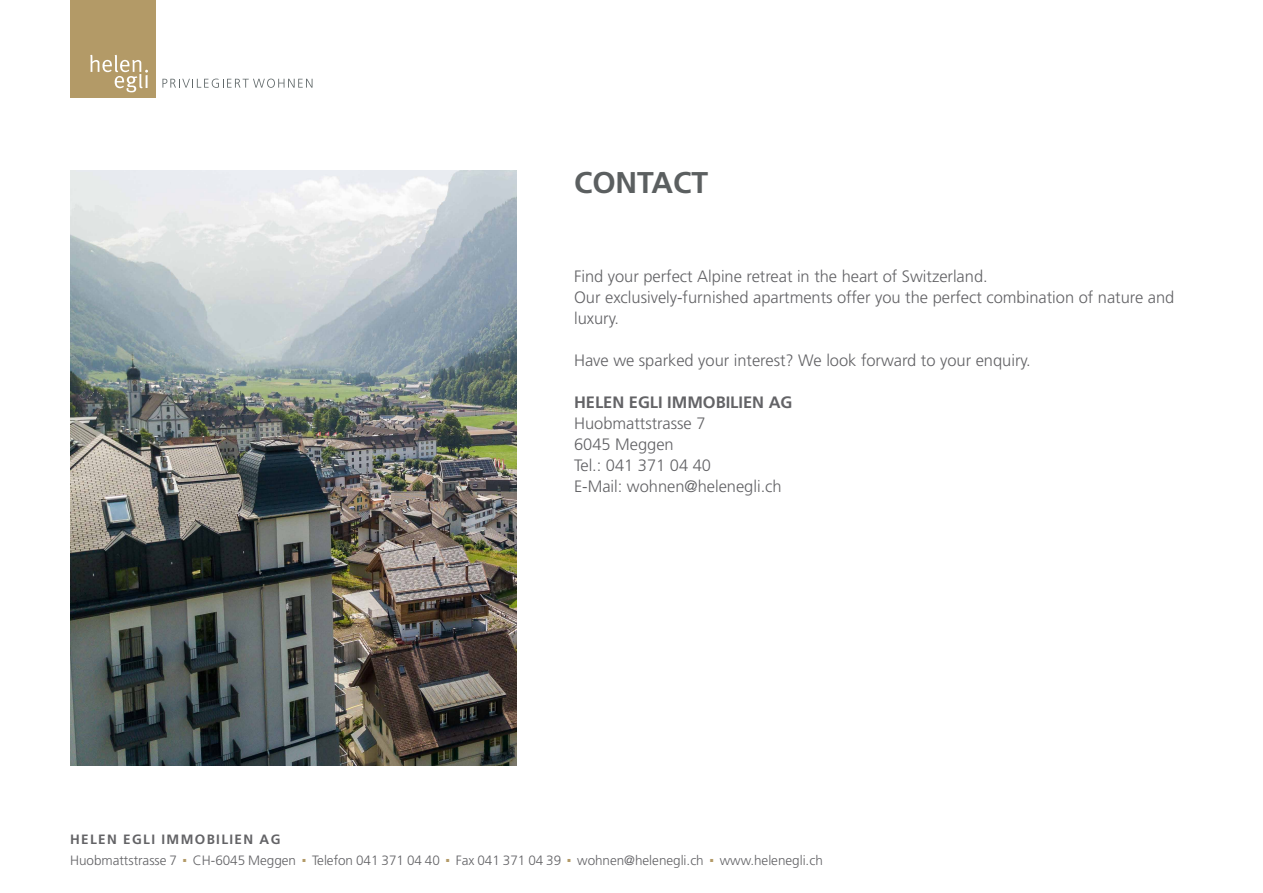
<style>
.page{position:relative;width:1263px;height:893px;background:#fff}
.page>*{position:absolute;margin:0;border:0;box-sizing:border-box;transform-origin:0 0}
.t1{font:300 36px "Frutiger LT Std";color:#b39a67}
.Absatzformat_1_Kopie{font:700 30px "Frutiger LT Std";color:#5b5f60}
.Absatzformat_1_Kopie-2{font:300 16.5px "Frutiger LT Std";color:#636366}
.Absatzformat_1_Kopie-3{font:700 16.5px "Frutiger LT Std";color:#636366}
.t2{font:300 13.5px "Frutiger LT Std";color:#636366}
.t3{font:700 13.5px "Frutiger LT Std";letter-spacing:.1em;color:#636366}
</style>
<div class="page">
<img style="left:70px;top:170px;width:447px;height:595px">
<div style="left:70px;top:0;width:85px;height:98px;background:#b39a67"></div>
<svg style="left:90px;top:55px;width:58px;height:37px"></svg>
<svg style="left:162px;top:79px;width:150px;height:9px"></svg>
<p class="Absatzformat_1_Kopie" style="left:574px;top:165px;width:135px">CONTACT</p>
<p class="Absatzformat_1_Kopie-2" style="left:574px;top:267px;width:415px">Find your perfect Alpine retreat in the heart of Switzerland.</p>
<p class="Absatzformat_1_Kopie-2" style="left:574px;top:288px;width:602px">Our exclusively-furnished apartments offer you the perfect combination of nature and</p>
<p class="Absatzformat_1_Kopie-2" style="left:574px;top:309px;width:47px">luxury.</p>
<p class="Absatzformat_1_Kopie-2" style="left:574px;top:351px;width:458px">Have we sparked your interest? We look forward to your enquiry.</p>
<p class="Absatzformat_1_Kopie-3" style="left:574px;top:393px;width:220px">HELEN EGLI IMMOBILIEN AG</p>
<p class="Absatzformat_1_Kopie-2" style="left:574px;top:414px;width:133px">Huobmattstrasse 7</p>
<p class="Absatzformat_1_Kopie-2" style="left:574px;top:435px;width:101px">6045 Meggen</p>
<p class="Absatzformat_1_Kopie-2" style="left:574px;top:456px;width:138px">Tel.: 041 371 04 40</p>
<p class="Absatzformat_1_Kopie-2" style="left:574px;top:477px;width:209px">E-Mail: wohnen@helenegli.ch</p>
<p class="t3" style="left:70px;top:831px;width:212px">HELEN EGLI IMMOBILIEN AG</p>
<p class="t2" style="left:70px;top:852px;width:108px">Huobmattstrasse 7</p>
<h1 class="t1" style="left:180px;top:829px;width:12px">.</h1>
<p class="t2" style="left:193px;top:852px;width:105px">CH-6045 Meggen</p>
<h1 class="t1" style="left:299px;top:829px;width:12px">.</h1>
<p class="t2" style="left:312px;top:852px;width:129px">Telefon 041 371 04 40</p>
<h1 class="t1" style="left:443px;top:829px;width:12px">.</h1>
<p class="t2" style="left:456px;top:852px;width:107px">Fax 041 371 04 39</p>
<h1 class="t1" style="left:564px;top:829px;width:12px">.</h1>
<p class="t2" style="left:577px;top:852px;width:128px">wohnen@helenegli.ch</p>
<h1 class="t1" style="left:707px;top:829px;width:12px">.</h1>
<p class="t2" style="left:720px;top:852px;width:105px">www.helenegli.ch</p>
</div>
